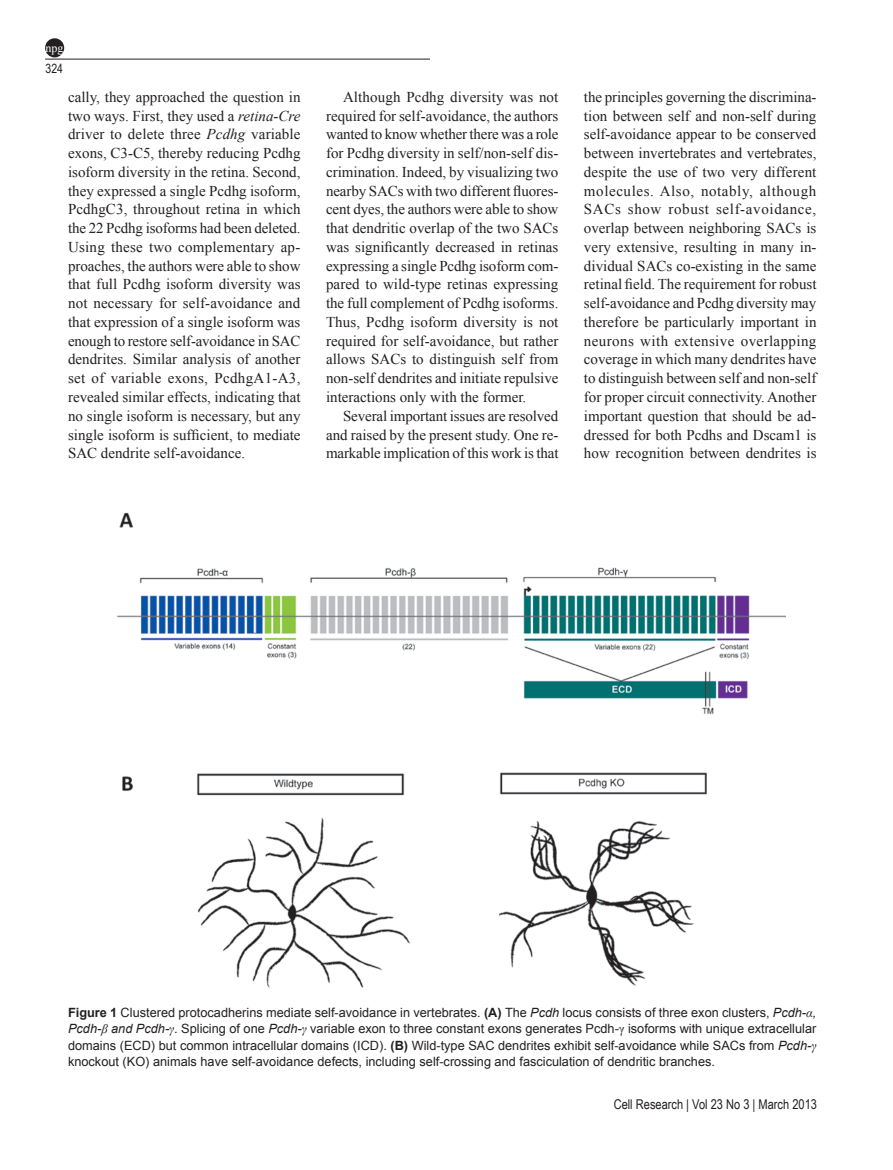
<style>
.page{position:relative;width:893px;height:1170px;background:#fff}
.page>*{position:absolute;margin:0;border:0;box-sizing:border-box;transform-origin:0 0}
.t1{font:15px/18.8px "Times New Roman PSMT2";color:#231f20;text-align:justify}
.t2{font:15px "Times New Roman";color:#231f20}
.t3{font:13.5px "Arial Narrow";color:#231f20}
.t4{font:12.75px/16.5px "Arial";color:#231f20;text-align:justify}
.t5{font:12.75px "Arial Narrow";color:#231f20}
.t6{font:12px "Times New Roman PSMT2";color:#fff}
.s1{font-family:"Times New Roman PS Italic MT2"}
.s2{font-family:"Times New Roman PSMT2"}
.s3{font-weight:700}
.s4{font-style:italic}
.s5{font-family:"Times New Roman";font-style:italic}
.s6{font-family:"Times New Roman"}
</style>
<div class="page">
<hr style="left:45px;top:59px;width:385px;height:1px;background:#231f20">
<div style="left:46px;top:39px;width:17px;height:18px;background:#231f20;border-radius:50%"></div>
<div style="left:45px;top:38px;width:19px;height:19px;border:2px solid #231f20;border-radius:50%"></div>
<img style="left:117px;top:512px;width:669px;height:476px">
<p class="t6" style="left:46px;top:40px;width:19px">npg</p>
<p class="t5" style="left:46px;top:59px;width:19px">324</p>
<p class="t1" style="left:68px;top:87px;width:234px">cally, they approached the question in two ways. First, they used a <span class="s1">retina-Cre </span>driver to delete three <span class="s1">Pcdhg</span> variable exons, C3-C5, thereby reducing Pcdhg isoform diversity in the retina. Second, they expressed a single Pcdhg isoform, PcdhgC3, throughout retina in which the 22 Pcdhg isoforms had been deleted.<br>Using these two complementary ap&shy;proaches, the authors were able to show that full Pcdhg isoform diversity was not necessary for self-avoidance and that expression of a single isoform was enough to restore self-avoidance in SAC dendrites. Similar analysis of another set of variable exons, PcdhgA1-A3, revealed similar effects, indicating that no single isoform is necessary, but any</p>
<p class="t2" style="left:68px;top:424px;width:234px">single isoform is sufficient, to mediate</p>
<p class="t1" style="left:68px;top:443px;width:179px">SAC dendrite self-avoidance.</p>
<p class="t1" style="left:326px;top:87px;width:234px;text-indent:17px">Although Pcdhg diversity was not required for self-avoidance, the authors wanted to know whether there was a role for Pcdhg diversity in self/non-self dis&shy;crimination. Indeed, by visualizing two</p>
<p class="t2" style="left:326px;top:180px;width:234px">nearby SACs with two different fluores<span class="s2">-</span></p>
<p class="t1" style="left:326px;top:200px;width:234px">cent dyes, the authors were able to show that dendritic overlap of the two SACs</p>
<p class="t2" style="left:326px;top:237px;width:234px">was significantly decreased in retinas</p>
<p class="t1" style="left:326px;top:256px;width:234px">expressing a single Pcdhg isoform com&shy;pared to wild-type retinas expressing the full complement of Pcdhg isoforms.<br>Thus, Pcdhg isoform diversity is not required for self-avoidance, but rather allows SACs to distinguish self from non-self dendrites and initiate repulsive interactions only with the former.</p>
<p class="t1" style="left:326px;top:406px;width:234px;text-indent:17px">Several important issues are resolved and raised by the present study. One re&shy;markable implication of this work is that</p>
<p class="t1" style="left:584px;top:87px;width:234px">the principles governing the discrimina&shy;tion between self and non-self during self-avoidance appear to be conserved between invertebrates and vertebrates, despite the use of two very different molecules. Also, notably, although SACs show robust self-avoidance, overlap between neighboring SACs is very extensive, resulting in many in&shy;dividual SACs co-existing in the same</p>
<p class="t2" style="left:584px;top:274px;width:234px">retinal field. The requirement for robust</p>
<p class="t1" style="left:584px;top:293px;width:234px">self-avoidance and Pcdhg diversity may therefore be particularly important in neurons with extensive overlapping coverage in which many dendrites have to distinguish between self and non-self for proper circuit connectivity. Another important question that should be ad&shy;dressed for both Pcdhs and Dscam1 is how recognition between dendrites is</p>
<p class="t4" style="left:68px;top:1004px;width:750px"><span class="s3">Figure 1</span> Clustered protocadherins mediate self-avoidance in vertebrates. <span class="s3">(A)</span> The <span class="s4">Pcdh</span> locus consists of three exon clusters, <span class="s4">Pcdh-</span><span class="s5">α</span><span class="s4">, Pcdh-</span><span class="s5">β</span> <span class="s4">and Pcdh-</span><span class="s5">γ</span>. Splicing of one <span class="s4">Pcdh-</span><span class="s5">γ</span> variable exon to three constant exons generates Pcdh-<span class="s6">γ</span> isoforms with unique extracellular domains (ECD) but common intracellular domains (ICD). <span class="s3">(B)</span> Wild-type SAC dendrites exhibit self-avoidance while SACs from <span class="s4">Pcdh-</span><span class="s5">γ </span>knockout (KO) animals have self-avoidance defects, including self-crossing and fasciculation of dendritic branches.</p>
<p class="t3" style="left:614px;top:1094px;width:205px">Cell Research | Vol 23 No 3 | March 2013</p>
</div>
